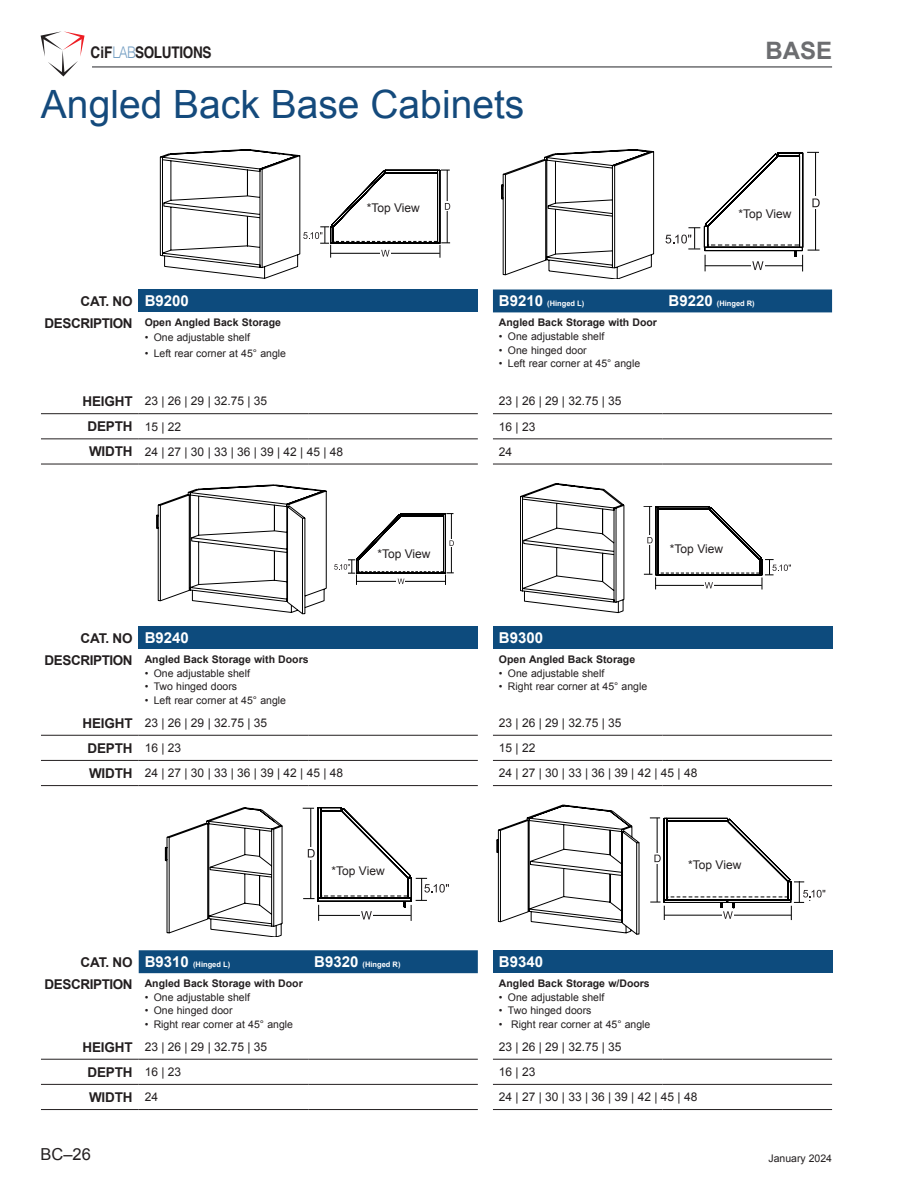
<style>
.page{position:relative;width:918px;height:1188px;background:#fff}
.page>*{position:absolute;margin:0;border:0;box-sizing:border-box;transform-origin:0 0}
.Product_title{font:39px "Arial";color:#144a7c}
.t1{font:700 24px "Arial";color:#6c6d70}
.t2{font:16.5px "Arial";color:#231f20}
.t3{font:700 16.05px "Helvetica";letter-spacing:-.02em;color:#231f20;scale:.84 1}
.PartNumber{font:700 15px "Arial";color:#fff}
.t4{font:700 13.5px "Arial";letter-spacing:-.01em;color:#231f20}
.t5{font:700 13.5px "Arial";letter-spacing:-.03em;color:#231f20}
.t6{font:12px "Arial";color:#231f20}
.t7{font:10.5px "Arial";color:#231f20}
.desc_name{font:700 10.5px "Arial";color:#231f20}
.PartNumber-2{font:700 7.5px "Arial";color:#fff}
.s1{font-weight:300;color:#76a0c4}
.s2{font-size:15px}
</style>
<div class="page">
<hr style="left:92px;top:66px;width:740px;height:2px;background:#6c6d70">
<svg style="left:41px;top:31px;width:44px;height:46px"></svg>
<div style="left:139px;top:290px;width:339px;height:22px;background:#0d4b7d"></div>
<div style="left:493px;top:290px;width:339px;height:22px;background:#0d4b7d"></div>
<div style="left:139px;top:626px;width:339px;height:23px;background:#0d4b7d"></div>
<div style="left:493px;top:626px;width:339px;height:23px;background:#0d4b7d"></div>
<div style="left:139px;top:950px;width:339px;height:23px;background:#0d4b7d"></div>
<div style="left:493px;top:950px;width:339px;height:23px;background:#0d4b7d"></div>
<hr style="left:139px;top:413px;width:169px;height:1px;background:#231f20">
<hr style="left:308px;top:413px;width:170px;height:1px;background:#231f20">
<hr style="left:493px;top:413px;width:170px;height:1px;background:#231f20">
<hr style="left:663px;top:413px;width:169px;height:1px;background:#231f20">
<hr style="left:139px;top:735px;width:169px;height:1px;background:#231f20">
<hr style="left:308px;top:735px;width:170px;height:1px;background:#231f20">
<hr style="left:493px;top:735px;width:170px;height:1px;background:#231f20">
<hr style="left:663px;top:735px;width:169px;height:1px;background:#231f20">
<hr style="left:139px;top:1059px;width:169px;height:1px;background:#231f20">
<hr style="left:308px;top:1059px;width:170px;height:1px;background:#231f20">
<hr style="left:493px;top:1059px;width:170px;height:1px;background:#231f20">
<hr style="left:663px;top:1059px;width:169px;height:1px;background:#231f20">
<hr style="left:139px;top:439px;width:169px;height:1px;background:#231f20">
<hr style="left:308px;top:439px;width:170px;height:1px;background:#231f20">
<hr style="left:493px;top:439px;width:170px;height:1px;background:#231f20">
<hr style="left:663px;top:439px;width:169px;height:1px;background:#231f20">
<hr style="left:139px;top:760px;width:169px;height:1px;background:#231f20">
<hr style="left:308px;top:760px;width:170px;height:1px;background:#231f20">
<hr style="left:493px;top:760px;width:170px;height:1px;background:#231f20">
<hr style="left:663px;top:760px;width:169px;height:1px;background:#231f20">
<hr style="left:139px;top:1084px;width:169px;height:1px;background:#231f20">
<hr style="left:308px;top:1084px;width:170px;height:1px;background:#231f20">
<hr style="left:493px;top:1084px;width:170px;height:1px;background:#231f20">
<hr style="left:663px;top:1084px;width:169px;height:1px;background:#231f20">
<hr style="left:41px;top:464px;width:98px;height:1px;background:#231f20">
<hr style="left:139px;top:464px;width:169px;height:1px;background:#231f20">
<hr style="left:308px;top:464px;width:170px;height:1px;background:#231f20">
<hr style="left:493px;top:464px;width:170px;height:1px;background:#231f20">
<hr style="left:663px;top:464px;width:169px;height:1px;background:#231f20">
<hr style="left:41px;top:785px;width:98px;height:1px;background:#231f20">
<hr style="left:139px;top:785px;width:169px;height:1px;background:#231f20">
<hr style="left:308px;top:785px;width:170px;height:1px;background:#231f20">
<hr style="left:493px;top:785px;width:170px;height:1px;background:#231f20">
<hr style="left:663px;top:785px;width:169px;height:1px;background:#231f20">
<hr style="left:41px;top:1109px;width:98px;height:1px;background:#231f20">
<hr style="left:139px;top:1109px;width:169px;height:1px;background:#231f20">
<hr style="left:308px;top:1109px;width:170px;height:1px;background:#231f20">
<hr style="left:493px;top:1109px;width:170px;height:1px;background:#231f20">
<hr style="left:663px;top:1109px;width:169px;height:1px;background:#231f20">
<hr style="left:41px;top:413px;width:98px;height:1px;background:#231f20">
<hr style="left:41px;top:735px;width:98px;height:1px;background:#231f20">
<hr style="left:41px;top:1059px;width:98px;height:1px;background:#231f20">
<hr style="left:41px;top:439px;width:98px;height:1px;background:#231f20">
<hr style="left:41px;top:760px;width:98px;height:1px;background:#231f20">
<hr style="left:41px;top:1084px;width:98px;height:1px;background:#231f20">
<svg style="left:160px;top:149px;width:291px;height:130px"></svg>
<svg style="left:501px;top:149px;width:154px;height:130px"></svg>
<svg style="left:666px;top:152px;width:154px;height:120px"></svg>
<svg style="left:334px;top:513px;width:120px;height:72px"></svg>
<svg style="left:156px;top:484px;width:171px;height:130px"></svg>
<svg style="left:520px;top:483px;width:104px;height:130px"></svg>
<svg style="left:644px;top:506px;width:147px;height:84px"></svg>
<svg style="left:165px;top:807px;width:118px;height:130px"></svg>
<svg style="left:303px;top:807px;width:146px;height:114px"></svg>
<svg style="left:496px;top:805px;width:144px;height:130px"></svg>
<svg style="left:650px;top:818px;width:176px;height:103px"></svg>
<h3 class="t3" style="left:91px;top:43px;width:145px">CiF<span class="s1">LAB</span>SOLUTIONS</h3>
<h2 class="t1" style="left:765px;top:35px;width:68px">BASE</h2>
<p class="Product_title" style="left:41px;top:78px;width:485px">Angled Back Base Cabinets</p>
<p class="t6" style="left:367px;top:200px;width:55px">*Top View</p>
<p class="t6" style="left:738px;top:206px;width:55px">*Top View</p>
<p class="t4" style="left:81px;top:292px;width:54px">CAT. NO</p>
<p class="PartNumber" style="left:145px;top:291px;width:46px">B9200</p>
<p class="PartNumber-2" style="left:499px;top:299px;width:87px"><span class="s2">B9210</span> (Hinged L)</p>
<p class="PartNumber-2" style="left:669px;top:299px;width:88px"><span class="s2">B9220</span> (Hinged R)</p>
<p class="t5" style="left:45px;top:315px;width:90px">DESCRIPTION</p>
<p class="desc_name" style="left:145px;top:315px;width:138px">Open Angled Back Storage</p>
<p class="t7" style="left:145px;top:331px;width:107px">• One adjustable shelf</p>
<p class="t7" style="left:145px;top:346px;width:143px">• Left rear corner at 45° angle</p>
<p class="desc_name" style="left:499px;top:315px;width:160px">Angled Back Storage with Door</p>
<p class="t7" style="left:499px;top:329px;width:107px">• One adjustable shelf</p>
<p class="t7" style="left:499px;top:343px;width:89px">• One hinged door</p>
<p class="t7" style="left:499px;top:357px;width:143px">• Left rear corner at 45° angle</p>
<p class="t4" style="left:82px;top:392px;width:52px">HEIGHT</p>
<p class="t6" style="left:145px;top:393px;width:124px">23 | 26 | 29 | 32.75 | 35</p>
<p class="t6" style="left:499px;top:393px;width:124px">23 | 26 | 29 | 32.75 | 35</p>
<p class="t4" style="left:88px;top:418px;width:47px">DEPTH</p>
<p class="t6" style="left:145px;top:419px;width:38px">15 | 22</p>
<p class="t6" style="left:499px;top:419px;width:38px">16 | 23</p>
<p class="t4" style="left:89px;top:443px;width:45px">WIDTH</p>
<p class="t6" style="left:145px;top:444px;width:200px">24 | 27 | 30 | 33 | 36 | 39 | 42 | 45 | 48</p>
<p class="t6" style="left:499px;top:444px;width:15px">24</p>
<p class="t6" style="left:377px;top:546px;width:55px">*Top View</p>
<p class="t6" style="left:670px;top:541px;width:55px">*Top View</p>
<p class="t4" style="left:81px;top:629px;width:54px">CAT. NO</p>
<p class="PartNumber" style="left:145px;top:628px;width:46px">B9240</p>
<p class="PartNumber" style="left:499px;top:628px;width:46px">B9300</p>
<p class="t5" style="left:45px;top:651px;width:90px">DESCRIPTION</p>
<p class="desc_name" style="left:145px;top:652px;width:165px">Angled Back Storage with Doors</p>
<p class="t7" style="left:145px;top:666px;width:107px">• One adjustable shelf</p>
<p class="t7" style="left:145px;top:680px;width:94px">• Two hinged doors</p>
<p class="t7" style="left:145px;top:694px;width:143px">• Left rear corner at 45° angle</p>
<p class="desc_name" style="left:499px;top:652px;width:138px">Open Angled Back Storage</p>
<p class="t7" style="left:499px;top:666px;width:107px">• One adjustable shelf</p>
<p class="t7" style="left:499px;top:680px;width:150px">• Right rear corner at 45° angle</p>
<p class="t4" style="left:82px;top:714px;width:52px">HEIGHT</p>
<p class="t6" style="left:145px;top:715px;width:124px">23 | 26 | 29 | 32.75 | 35</p>
<p class="t6" style="left:499px;top:715px;width:124px">23 | 26 | 29 | 32.75 | 35</p>
<p class="t4" style="left:88px;top:739px;width:47px">DEPTH</p>
<p class="t6" style="left:145px;top:740px;width:38px">16 | 23</p>
<p class="t6" style="left:499px;top:740px;width:38px">15 | 22</p>
<p class="t4" style="left:89px;top:764px;width:45px">WIDTH</p>
<p class="t6" style="left:145px;top:765px;width:200px">24 | 27 | 30 | 33 | 36 | 39 | 42 | 45 | 48</p>
<p class="t6" style="left:499px;top:765px;width:200px">24 | 27 | 30 | 33 | 36 | 39 | 42 | 45 | 48</p>
<p class="t6" style="left:332px;top:863px;width:55px">*Top View</p>
<p class="t4" style="left:81px;top:953px;width:54px">CAT. NO</p>
<p class="PartNumber-2" style="left:145px;top:960px;width:87px"><span class="s2">B9310</span> (Hinged L)</p>
<p class="PartNumber-2" style="left:314px;top:960px;width:88px"><span class="s2">B9320</span> (Hinged R)</p>
<p class="PartNumber" style="left:499px;top:952px;width:46px">B9340</p>
<p class="t5" style="left:45px;top:975px;width:90px">DESCRIPTION</p>
<p class="desc_name" style="left:145px;top:976px;width:160px">Angled Back Storage with Door</p>
<p class="t7" style="left:145px;top:990px;width:107px">• One adjustable shelf</p>
<p class="t7" style="left:145px;top:1004px;width:89px">• One hinged door</p>
<p class="t7" style="left:145px;top:1017px;width:150px">• Right rear corner at 45° angle</p>
<p class="desc_name" style="left:499px;top:976px;width:152px">Angled Back Storage w/Doors</p>
<p class="t7" style="left:499px;top:990px;width:107px">• One adjustable shelf</p>
<p class="t7" style="left:499px;top:1004px;width:94px">• Two hinged doors</p>
<p class="t7" style="left:499px;top:1017px;width:153px">• Right rear corner at 45° angle</p>
<p class="t6" style="left:688px;top:857px;width:55px">*Top View</p>
<p class="t4" style="left:82px;top:1038px;width:52px">HEIGHT</p>
<p class="t6" style="left:145px;top:1039px;width:124px">23 | 26 | 29 | 32.75 | 35</p>
<p class="t6" style="left:499px;top:1039px;width:124px">23 | 26 | 29 | 32.75 | 35</p>
<p class="t4" style="left:88px;top:1063px;width:47px">DEPTH</p>
<p class="t6" style="left:145px;top:1064px;width:38px">16 | 23</p>
<p class="t6" style="left:499px;top:1064px;width:38px">16 | 23</p>
<p class="t4" style="left:89px;top:1088px;width:45px">WIDTH</p>
<p class="t6" style="left:145px;top:1089px;width:15px">24</p>
<p class="t6" style="left:499px;top:1089px;width:200px">24 | 27 | 30 | 33 | 36 | 39 | 42 | 45 | 48</p>
<h3 class="t2" style="left:40px;top:1143px;width:52px">BC–26</h3>
<p class="t7" style="left:768px;top:1151px;width:65px">January 2024</p>
</div>
